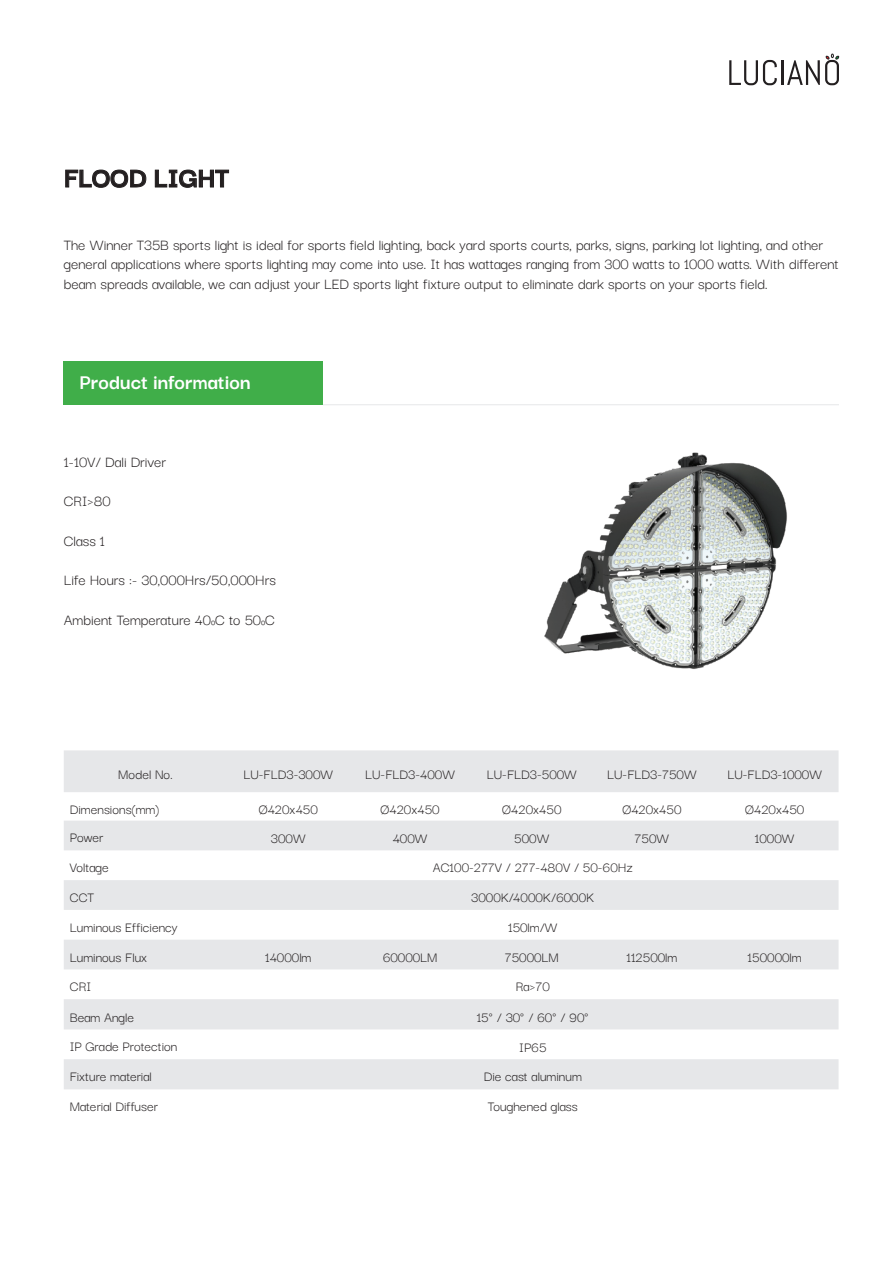
<style>
.page{position:relative;width:893px;height:1263px;background:#fff}
.page>*{position:absolute;margin:0;border:0;box-sizing:border-box;transform-origin:0 0}
.t1{font:700 30px "Darker Grotesque";color:#231f20}
.t2{font:700 22.5px "Darker Grotesque";color:#fff}
.t3{font:16.5px/19.8px "Darker Grotesque";color:#231f20}
.t4{font:15px "Darker Grotesque";color:#231f20}
</style>
<div class="page">
<svg style="left:729px;top:60px;width:48px;height:25px"></svg>
<hr style="left:782px;top:60px;width:2px;height:25px;background:#231f20">
<svg style="left:787px;top:54px;width:52px;height:31px"></svg>
<div style="left:64px;top:362px;width:259px;height:43px;background:#40ae49"></div>
<svg style="left:64px;top:750px;width:774px;height:339px;fill:#e6e7e9"></svg>
<hr style="left:323px;top:404px;width:516px;height:1px;background:#e6e7e9">
<img style="left:544px;top:452px;width:243px;height:217px">
<svg style="left:66px;top:170px;width:80px;height:17px"></svg>
<svg style="left:155px;top:170px;width:74px;height:17px"></svg>
<h1 class="t1" style="left:64px;top:155px;width:167px">FLOOD LIGHT</h1>
<p class="t3" style="left:64px;top:233px;width:777px">The Winner T35B sports light is ideal for sports field lighting, back yard sports courts, parks, signs, parking lot lighting, and other general applications where sports lighting may come into use. It has wattages ranging from 300 watts to 1000 watts. With different beam spreads available, we can adjust your LED sports light fixture output to eliminate dark sports on your sports field.</p>
<h2 class="t2" style="left:80px;top:366px;width:172px">Product information</h2>
<p class="t3" style="left:64px;top:450px;width:104px">1-10V/ Dali Driver</p>
<p class="t3" style="left:64px;top:490px;width:49px">CRI&gt;80</p>
<p class="t3" style="left:64px;top:530px;width:43px">Class 1</p>
<p class="t3" style="left:64px;top:569px;width:214px">Life Hours :- 30,000Hrs/50,000Hrs</p>
<p class="t3" style="left:64px;top:609px;width:213px">Ambient Temperature 400C to 500C</p>
<p class="t4" style="left:118px;top:763px;width:56px">Model No.</p>
<p class="t4" style="left:243px;top:763px;width:91px">LU-FLD3-300W</p>
<p class="t4" style="left:365px;top:763px;width:91px">LU-FLD3-400W</p>
<p class="t4" style="left:487px;top:763px;width:92px">LU-FLD3-500W</p>
<p class="t4" style="left:607px;top:763px;width:91px">LU-FLD3-750W</p>
<p class="t4" style="left:727px;top:763px;width:96px">LU-FLD3-1000W</p>
<p class="t4" style="left:70px;top:798px;width:91px">Dimensions(mm)</p>
<p class="t4" style="left:259px;top:798px;width:61px">Ø420x450</p>
<p class="t4" style="left:381px;top:798px;width:61px">Ø420x450</p>
<p class="t4" style="left:502px;top:798px;width:61px">Ø420x450</p>
<p class="t4" style="left:622px;top:798px;width:61px">Ø420x450</p>
<p class="t4" style="left:745px;top:798px;width:61px">Ø420x450</p>
<p class="t4" style="left:70px;top:826px;width:35px">Power</p>
<p class="t4" style="left:271px;top:827px;width:36px">300W</p>
<p class="t4" style="left:393px;top:827px;width:36px">400W</p>
<p class="t4" style="left:514px;top:827px;width:37px">500W</p>
<p class="t4" style="left:635px;top:827px;width:36px">750W</p>
<p class="t4" style="left:755px;top:827px;width:41px">1000W</p>
<p class="t4" style="left:70px;top:856px;width:41px">Voltage</p>
<p class="t4" style="left:433px;top:856px;width:202px">AC100-277V / 277-480V / 50-60Hz</p>
<p class="t4" style="left:70px;top:886px;width:26px">CCT</p>
<p class="t4" style="left:471px;top:886px;width:125px">3000K/4000K/6000K</p>
<p class="t4" style="left:70px;top:916px;width:109px">Luminous Efficiency</p>
<p class="t4" style="left:508px;top:916px;width:51px">150lm/W</p>
<p class="t4" style="left:70px;top:946px;width:79px">Luminous Flux</p>
<p class="t4" style="left:265px;top:946px;width:48px">14000lm</p>
<p class="t4" style="left:383px;top:946px;width:56px">60000LM</p>
<p class="t4" style="left:505px;top:946px;width:56px">75000LM</p>
<p class="t4" style="left:626px;top:946px;width:53px">112500lm</p>
<p class="t4" style="left:748px;top:946px;width:56px">150000lm</p>
<p class="t4" style="left:70px;top:975px;width:23px">CRI</p>
<p class="t4" style="left:516px;top:975px;width:36px">Ra&gt;70</p>
<p class="t4" style="left:70px;top:1006px;width:66px">Beam Angle</p>
<p class="t4" style="left:477px;top:1006px;width:114px">15° / 30° / 60° / 90°</p>
<p class="t4" style="left:70px;top:1035px;width:109px">IP Grade Protection</p>
<p class="t4" style="left:519px;top:1036px;width:29px">IP65</p>
<p class="t4" style="left:70px;top:1065px;width:84px">Fixture material</p>
<p class="t4" style="left:484px;top:1065px;width:100px">Die cast aluminum</p>
<p class="t4" style="left:70px;top:1095px;width:90px">Material Diffuser</p>
<p class="t4" style="left:488px;top:1095px;width:91px">Toughened glass</p>
</div>
